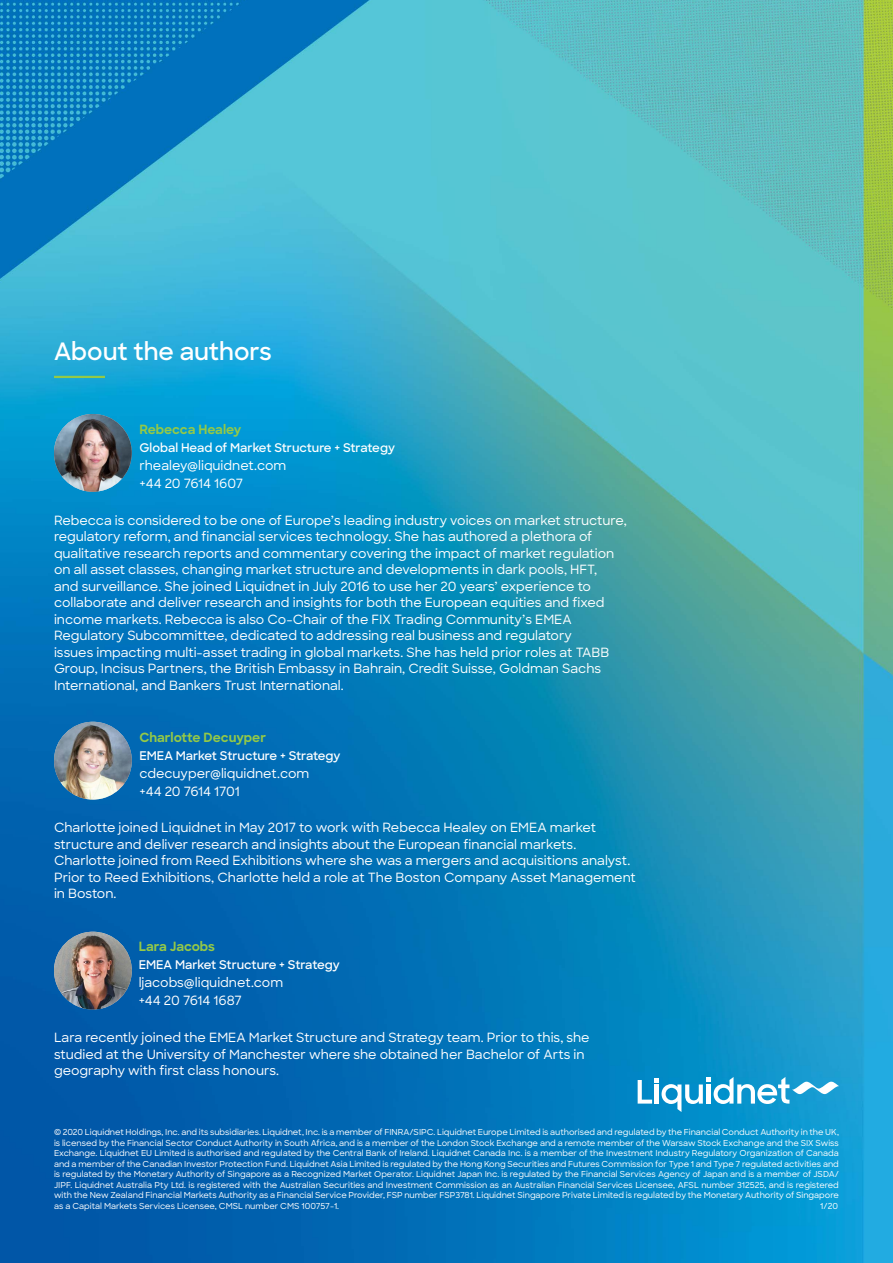
<style>
.page{position:relative;width:893px;height:1263px;background:#fff}
.page>*{position:absolute;margin:0;border:0;box-sizing:border-box;transform-origin:0 0}
.t1{font:600 24px "Sharp Sans";color:#fff}
.t2{font:500 12.75px/16.5px "Sharp Sans";color:#fff}
.t3{font:700 12.75px "Sharp Sans";color:#94c947}
.t4{font:600 12px "Sharp Sans";color:#fff}
.t5{font:500 8.25px/10.5px "Sharp Sans";color:#fff;text-align:justify}
</style>
<div class="page">
<img style="left:0;top:0;width:893px;height:1263px">
<img style="left:54px;top:414px;width:78px;height:78px;border-radius:39px">
<img style="left:54px;top:722px;width:78px;height:77px;border-radius:39px">
<img style="left:54px;top:932px;width:78px;height:77px;border-radius:39px">
<svg style="left:638px;top:1077px;width:201px;height:35px"></svg>
<hr style="left:54px;top:376px;width:51px;height:2px;background:#94c947">
<h1 class="t1" style="left:54px;top:334px;width:219px">About the authors</h1>
<p class="t3" style="left:139px;top:420px;width:103px">Rebecca Healey</p>
<p class="t4" style="left:139px;top:439px;width:257px">Global Head of Market Structure + Strategy</p>
<p class="t2" style="left:139px;top:456px;width:149px;line-height:18px">rhealey@liquidnet.com +44 20 7614 1607</p>
<p class="t2" style="left:54px;top:511px;width:574px">Rebecca is considered to be one of Europe’s leading industry voices on market structure, regulatory reform, and financial services technology. She has authored a plethora of qualitative research reports and commentary covering the impact of market regulation on all asset classes, changing market structure and developments in dark pools, HFT,<br>and surveillance. She joined Liquidnet in July 2016 to use her 20 years’ experience to collaborate and deliver research and insights for both the European equities and fixed income markets. Rebecca is also Co-Chair of the FIX Trading Community’s EMEA Regulatory Subcommittee, dedicated to addressing real business and regulatory<br>issues impacting multi-asset trading in global markets. She has held prior roles at TABB Group, Incisus Partners, the British Embassy in Bahrain, Credit Suisse, Goldman Sachs International, and Bankers Trust International.</p>
<p class="t3" style="left:139px;top:728px;width:128px">Charlotte Decuyper</p>
<p class="t4" style="left:139px;top:747px;width:203px">EMEA Market Structure + Strategy</p>
<p class="t2" style="left:139px;top:764px;width:171px;line-height:18px">cdecuyper@liquidnet.com +44 20 7614 1701</p>
<p class="t2" style="left:54px;top:819px;width:583px">Charlotte joined Liquidnet in May 2017 to work with Rebecca Healey on EMEA market structure and deliver research and insights about the European financial markets.<br>Charlotte joined from Reed Exhibitions where she was a mergers and acquisitions analyst.<br>Prior to Reed Exhibitions, Charlotte held a role at The Boston Company Asset Management in Boston.</p>
<p class="t3" style="left:139px;top:937px;width:78px">Lara Jacobs</p>
<p class="t4" style="left:139px;top:956px;width:203px">EMEA Market Structure + Strategy</p>
<p class="t2" style="left:139px;top:973px;width:146px;line-height:18px">ljacobs@liquidnet.com +44 20 7614 1687</p>
<p class="t2" style="left:54px;top:1029px;width:537px">Lara recently joined the EMEA Market Structure and Strategy team. Prior to this, she studied at the University of Manchester where she obtained her Bachelor of Arts in geography with first class honours.</p>
<p class="t5" style="left:54px;top:1127px;width:786px">© 2020 Liquidnet Holdings, Inc. and its subsidiaries. Liquidnet, Inc. is a member of FINRA/SIPC. Liquidnet Europe Limited is authorised and regulated by the Financial Conduct Authority in the UK, is licensed by the Financial Sector Conduct Authority in South Africa, and is a member of the London Stock Exchange and a remote member of the Warsaw Stock Exchange and the SIX Swiss Exchange. Liquidnet EU Limited is authorised and regulated by the Central Bank of Ireland. Liquidnet Canada Inc. is a member of the Investment Industry Regulatory Organization of Canada and a member of the Canadian Investor Protection Fund. Liquidnet Asia Limited is regulated by the Hong Kong Securities and Futures Commission for Type 1 and Type 7 regulated activities and is regulated by the Monetary Authority of Singapore as a Recognized Market Operator. Liquidnet Japan Inc. is regulated by the Financial Services Agency of Japan and is a member of JSDA/ JIPF. Liquidnet Australia Pty Ltd. is registered with the Australian Securities and Investment Commission as an Australian Financial Services Licensee, AFSL number 312525, and is registered with the New Zealand Financial Markets Authority as a Financial Service Provider, FSP number FSP3781. Liquidnet Singapore Private Limited is regulated by the Monetary Authority of Singapore as a Capital Markets Services Licensee, CMSL number CMS 100757-1.</p>
<p class="t5" style="left:820px;top:1200px;width:19px">1/20</p>
</div>
